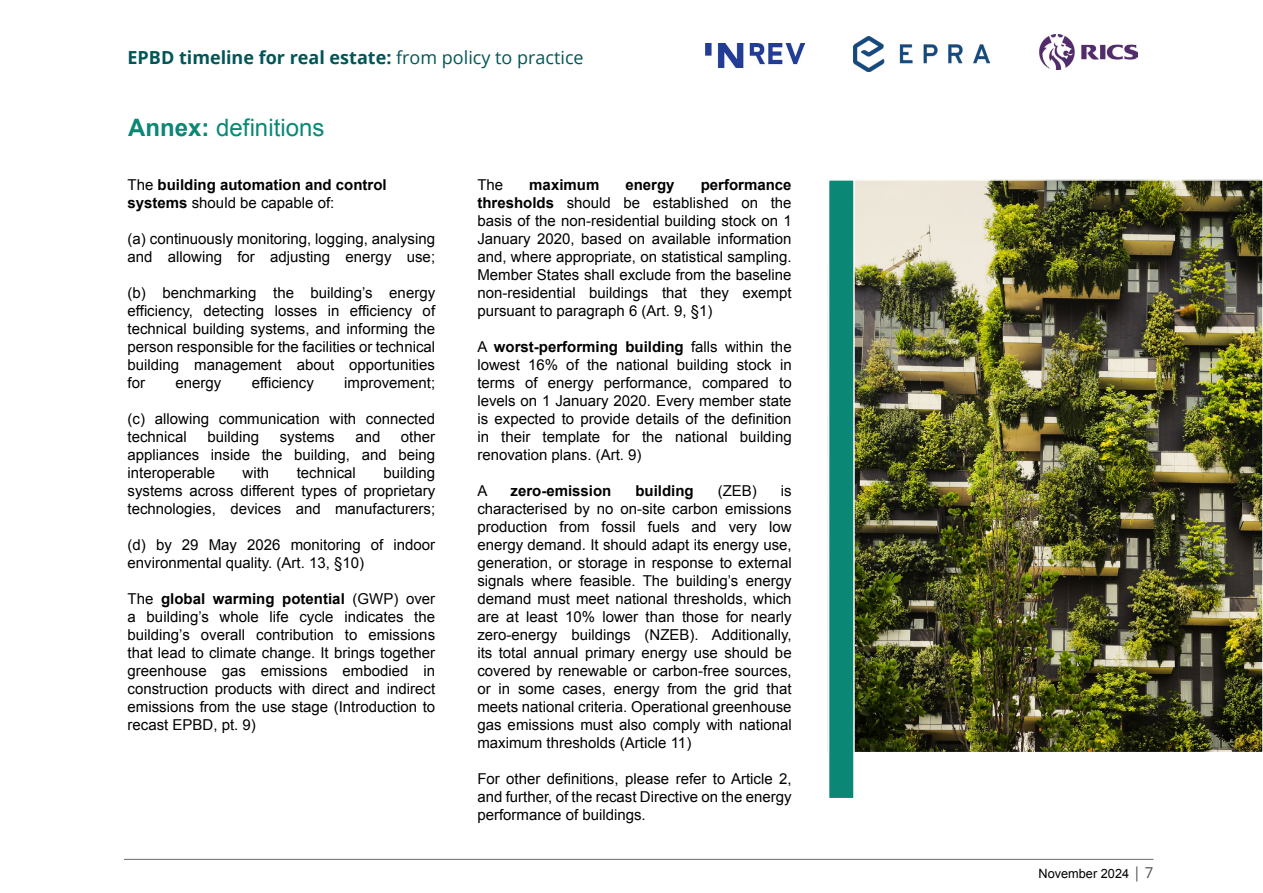
<style>
.page{position:relative;width:1263px;height:893px;background:#fff}
.page>*{position:absolute;margin:0;border:0;box-sizing:border-box;transform-origin:0 0}
.t1{font:24px "Arial";color:#0b8776}
.t2{font:700 18px "Open Sans";color:#025556}
.t3{font:15px/18px "Arial";color:#000;text-align:justify}
.t4{font:700 15px/18px "Arial";color:#000}
.t5{font:12.75px "Arial";color:#000}
.s1{font-weight:400}
.s2{font-weight:700}
.s3{font-family:"Open Sans";font-size:15px;color:#525252}
</style>
<div class="page">
<hr style="left:124px;top:859px;width:1029px;height:1px;background:#686868">
<img style="left:1039px;top:34px;width:98px;height:36px">
<img style="left:853px;top:37px;width:136px;height:34px">
<img style="left:705px;top:43px;width:99px;height:25px">
<img style="left:855px;top:182px;width:405px;height:568px">
<div style="left:828px;top:179px;width:27px;height:620px;background:#0b8776;border:2px solid #fff"></div>
<p class="t2" style="left:128px;top:45px;width:458px">EPBD timeline for real estate: <span class="s1">from policy to practice</span></p>
<h1 class="t1" style="left:128px;top:112px;width:198px"><span class="s2">Annex:</span> definitions</h1>
<p class="t4" style="left:128px;top:176px;width:261px"><span class="s1">The</span> building automation and control systems <span class="s1">should be capable of:</span></p>
<p class="t3" style="left:128px;top:230px;width:309px">(a) continuously monitoring, logging, analysing and allowing for adjusting energy use;</p>
<p class="t3" style="left:128px;top:284px;width:309px">(b) benchmarking the building’s energy efficiency, detecting losses in efficiency of technical building systems, and informing the person responsible for the facilities or technical building management about opportunities for</p>
<p class="t3" style="left:175px;top:374px;width:47px">energy</p>
<p class="t3" style="left:252px;top:374px;width:64px">efficiency</p>
<p class="t3" style="left:344px;top:374px;width:92px">improvement;</p>
<p class="t3" style="left:128px;top:410px;width:309px">(c) allowing communication with connected technical</p>
<p class="t3" style="left:128px;top:428px;width:309px;text-indent:273px">other appliances inside the building, and being interoperable</p>
<p class="t3" style="left:207px;top:428px;width:53px">building</p>
<p class="t3" style="left:280px;top:428px;width:57px">systems</p>
<p class="t3" style="left:355px;top:428px;width:27px">and</p>
<p class="t3" style="left:128px;top:464px;width:309px;text-indent:256px">building systems across different types of proprietary technologies, devices and manufacturers;</p>
<p class="t3" style="left:128px;top:536px;width:309px">(d) by 29 May 2026 monitoring of indoor environmental quality. (Art. 13, §10)</p>
<p class="t3" style="left:128px;top:590px;width:309px">The <span class="s2">global warming potential</span> (GWP) over a building’s whole life cycle indicates the building’s overall contribution to emissions that lead to climate change. It brings together greenhouse gas emissions embodied in construction products with direct and indirect emissions from the use stage (Introduction to recast EPBD, pt. 9)</p>
<p class="t3" style="left:243px;top:464px;width:28px">with</p>
<p class="t3" style="left:297px;top:464px;width:61px">technical</p>
<p class="t3" style="left:477px;top:176px;width:316px;text-indent:223px"><span class="s2">performance thresholds</span> should be established on the basis of the non-residential building stock on 1<br>January 2020, based on available information and, where appropriate, on statistical sampling.<br>Member States shall exclude from the baseline non-residential buildings that they exempt pursuant to paragraph 6 (Art. 9, §1)</p>
<p class="t3" style="left:477px;top:338px;width:316px">A <span class="s2">worst-performing building</span> falls within the lowest 16% of the national building stock in terms of energy performance, compared to levels on 1 January 2020. Every member state is expected to provide details of the definition in their template for the national building renovation plans. (Art. 9)</p>
<p class="t3" style="left:477px;top:482px;width:12px">A</p>
<p class="t4" style="left:510px;top:482px;width:102px">zero-emission</p>
<p class="t4" style="left:635px;top:482px;width:60px">building</p>
<p class="t3" style="left:718px;top:482px;width:41px">(ZEB)</p>
<p class="t3" style="left:477px;top:176px;width:27px">The</p>
<p class="t4" style="left:529px;top:176px;width:72px">maximum</p>
<p class="t4" style="left:625px;top:176px;width:51px">energy</p>
<p class="t3" style="left:477px;top:482px;width:316px;text-indent:303px">is characterised by no on-site carbon emissions production from fossil fuels and very low energy demand. It should adapt its energy use, generation, or storage in response to external signals where feasible. The building’s energy demand must meet national thresholds, which are at least 10% lower than those for nearly zero-energy buildings (NZEB). Additionally, its total annual primary energy use should be covered by renewable or carbon-free sources, or in some cases, energy from the grid that meets national criteria. Operational greenhouse gas emissions must also comply with national maximum thresholds (Article 11)</p>
<p class="t3" style="left:477px;top:770px;width:316px">For other definitions, please refer to Article 2, and further, of the recast Directive on the energy performance of buildings.</p>
<p class="t5" style="left:1038px;top:865px;width:117px">November 2024 <span class="s3">| 7</span></p>
</div>
